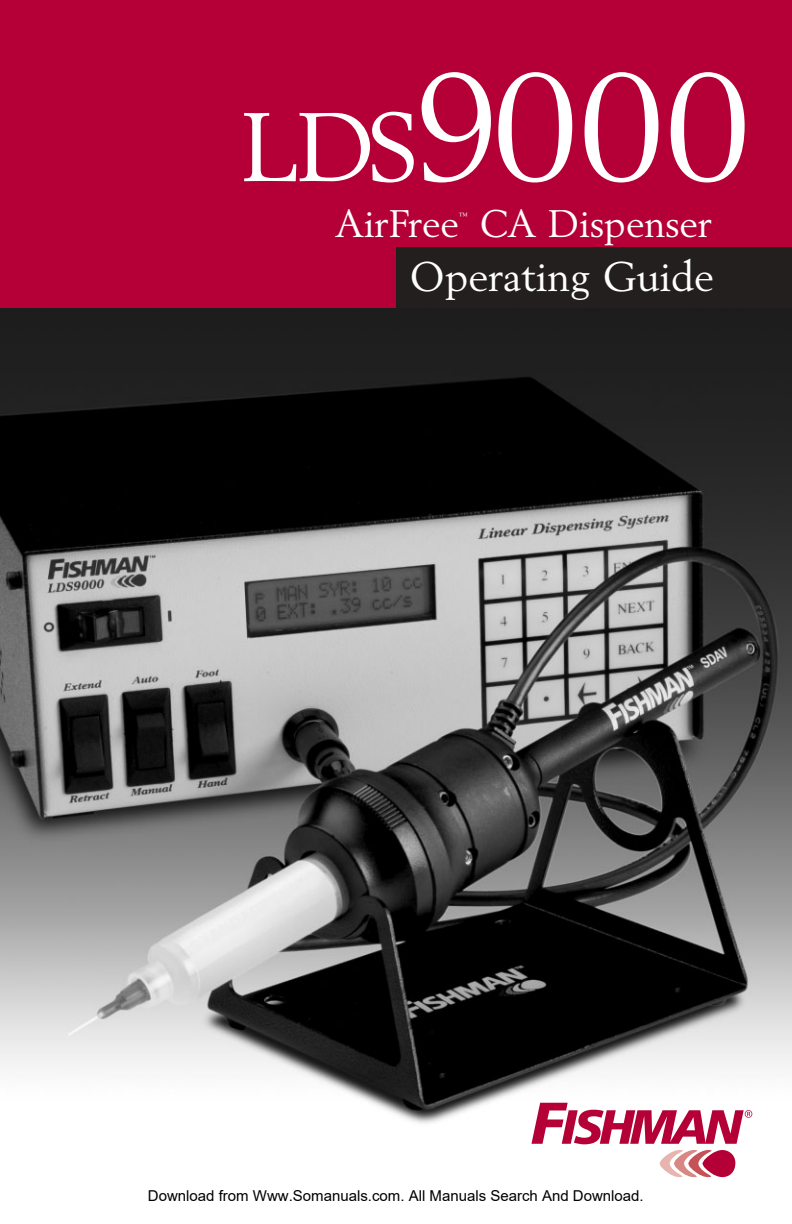
<style>
.page{position:relative;width:792px;height:1224px;background:#fff}
.page>*{position:absolute;margin:0;border:0;box-sizing:border-box;transform-origin:0 0}
.t1{font:152px "Berling";color:#fff}
.t2{font:41px "Berling";color:#fff}
.t3{font:38px "Berling";color:#fff}
.t4{font:15px "Arial";color:#000}
.t5{font:9px "Berling";color:#fff}
.s1{font-size:96px}
</style>
<div class="page">
<img style="left:0;top:307px;width:792px;height:871px">
<div style="left:0;top:0;width:792px;height:307px;background:#b40037"></div>
<div style="left:396px;top:247px;width:396px;height:61px;background:#231f1f"></div>
<svg style="left:659px;top:1150px;width:76px;height:27px"></svg>
<svg style="left:531px;top:1103px;width:221px;height:41px"></svg>
<h1 class="t1" style="left:240px;top:60px;width:512px"><span class="s1">LDS</span>9000</h1>
<h3 class="t3" style="left:335px;top:206px;width:125px">AirFree</h3>
<p class="t5" style="left:459px;top:212px;width:10px">™</p>
<h3 class="t3" style="left:479px;top:206px;width:234px">CA Dispenser</h3>
<h3 class="t3" style="left:382px;top:206px;width:141px">AirPulse</h3>
<p class="t5" style="left:522px;top:212px;width:10px">™</p>
<h3 class="t3" style="left:543px;top:206px;width:165px">Dispenser</h3>
<h2 class="t2" style="left:409px;top:258px;width:306px">Operating Guide</h2>
<p class="t4" style="left:148px;top:1187px;width:497px">Download from Www.Somanuals.com. All Manuals Search And Download.</p>
</div>
